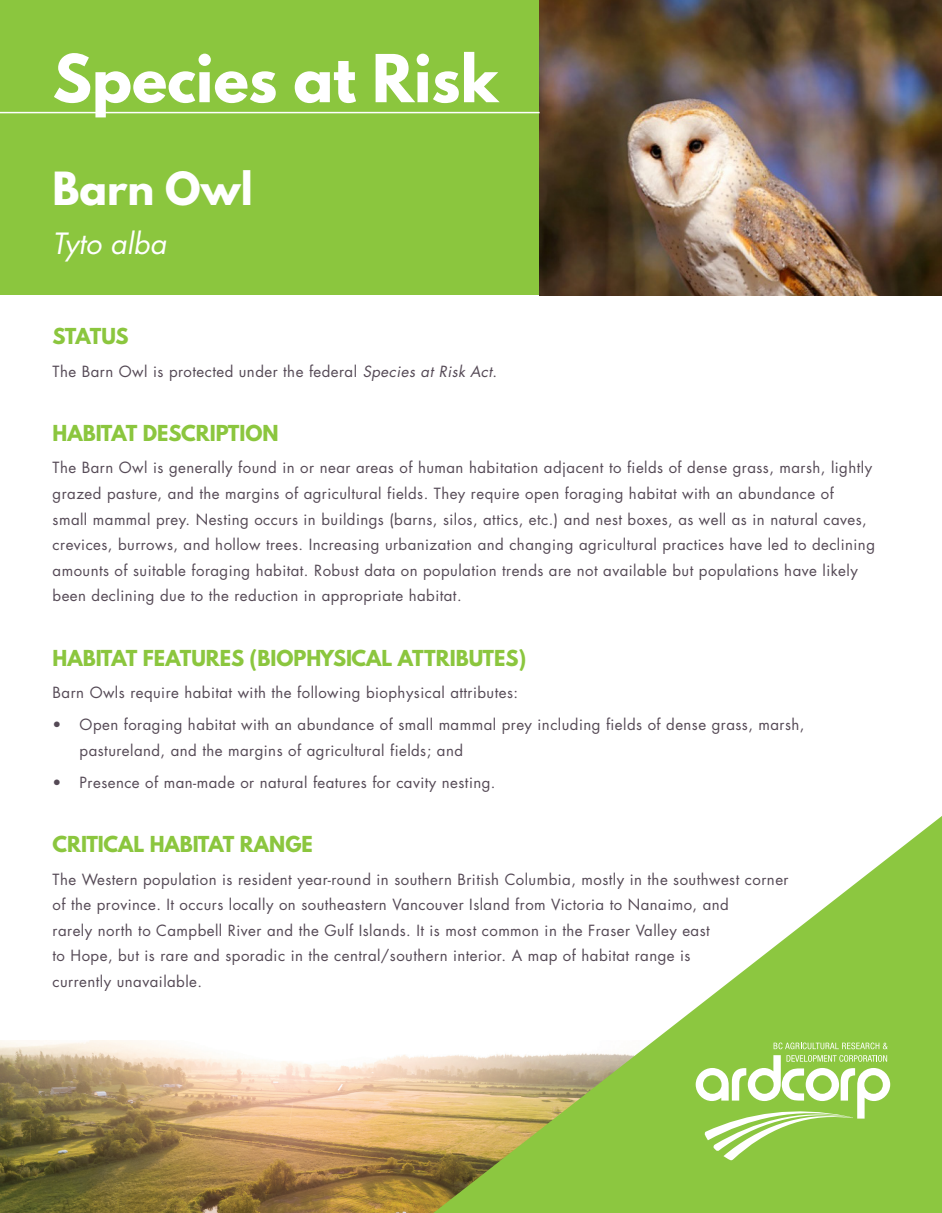
<style>
.page{position:relative;width:942px;height:1213px;background:#fff}
.page>*{position:absolute;margin:0;border:0;box-sizing:border-box;transform-origin:0 0}
.t1{font:700 58.5px "League Spartan";color:#fff}
.t2{font:700 40.5px "League Spartan";color:#fff}
.t3{font:italic 28.5px "Futura";color:#fff}
.t4{font:700 19.5px "League Spartan";color:#8bc63e}
.t5{font:15px/25.5px "Futura";letter-spacing:.03em;color:#554a56}
.s1{font-style:italic}
</style>
<div class="page">
<img style="left:0;top:1040px;width:431px;height:172px">
<div style="left:0;top:0;width:941px;height:295px;background:#8bc63e"></div>
<img style="left:539px;top:0;width:402px;height:295px">
<svg style="left:431px;top:816px;width:510px;height:396px"></svg>
<svg style="left:695px;top:1042px;width:195px;height:118px"></svg>
<hr style="left:0;top:112px;width:539px;height:1px;background:#fff">
<h1 class="t1" style="left:53px;top:33px;width:447px">Species at Risk</h1>
<h2 class="t2" style="left:53px;top:156px;width:202px">Barn Owl</h2>
<h3 class="t3" style="left:53px;top:225px;width:115px">Tyto alba</h3>
<h3 class="t4" style="left:53px;top:321px;width:78px">STATUS</h3>
<p class="t5" style="left:53px;top:358px;width:446px">The Barn Owl is protected under the federal <span class="s1">Species at Risk Act</span>.</p>
<h3 class="t4" style="left:53px;top:418px;width:227px">HABITAT DESCRIPTION</h3>
<p class="t5" style="left:53px;top:455px;width:823px">The Barn Owl is generally found in or near areas of human habitation adjacent to fields of dense grass, marsh, lightly grazed pasture, and the margins of agricultural fields. They require open foraging habitat with an abundance of<br>small mammal prey. Nesting occurs in buildings (barns, silos, attics, etc.) and nest boxes, as well as in natural caves, crevices, burrows, and hollow trees. Increasing urbanization and changing agricultural practices have led to declining amounts of suitable foraging habitat. Robust data on population trends are not available but populations have likely been declining due to the reduction in appropriate habitat.</p>
<h3 class="t4" style="left:53px;top:642px;width:475px">HABITAT FEATURES (BIOPHYSICAL ATTRIBUTES)</h3>
<p class="t5" style="left:53px;top:679px;width:467px">Barn Owls require habitat with the following biophysical attributes:</p>
<p class="t5" style="left:80px;top:711px;width:726px;text-indent:-27px">• Open foraging habitat with an abundance of small mammal prey including fields of dense grass, marsh, pastureland, and the margins of agricultural fields; and</p>
<p class="t5" style="left:53px;top:769px;width:444px">• Presence of man-made or natural features for cavity nesting.</p>
<h3 class="t4" style="left:53px;top:829px;width:262px">CRITICAL HABITAT RANGE</h3>
<p class="t5" style="left:53px;top:866px;width:737px">The Western population is resident year-round in southern British Columbia, mostly in the southwest corner of the province. It occurs locally on southeastern Vancouver Island from Victoria to Nanaimo, and<br>rarely north to Campbell River and the Gulf Islands. It is most common in the Fraser Valley east<br>to Hope, but is rare and sporadic in the central/southern interior. A map of habitat range is<br>currently unavailable.</p>
</div>
